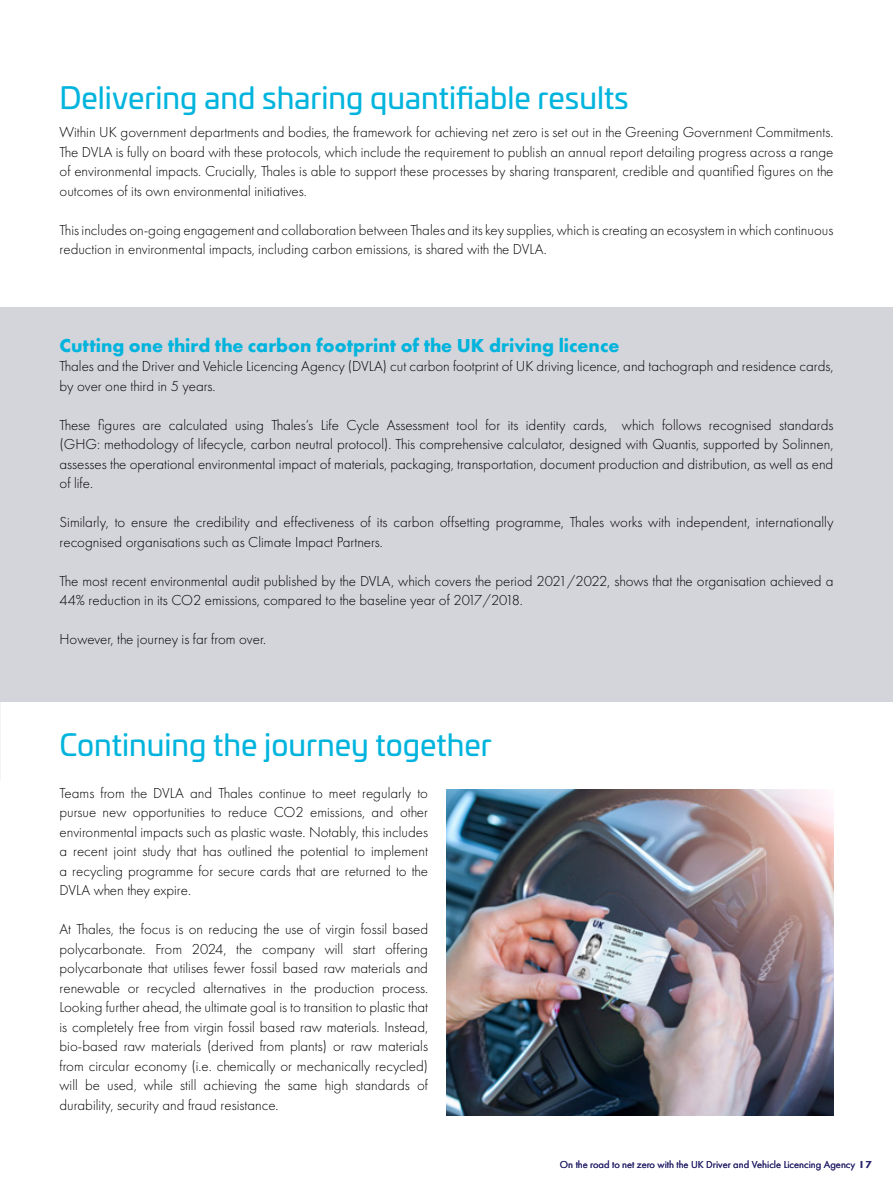
<style>
.page{position:relative;width:893px;height:1191px;background:#fff}
.page>*{position:absolute;margin:0;border:0;box-sizing:border-box;transform-origin:0 0}
.t1{font:30px "Univia Pro";color:#00b4dd}
.t2{font:700 19.5px "Futura PT";color:#00b4dd}
.t3{font:300 15px/19.5px "Futura PT";color:#000;text-align:justify}
.t4{font:10.5px "Futura PT";color:#2c286d}
.s1{font-weight:600}
</style>
<div class="page">
<div style="left:0;top:307px;width:893px;height:395px;background:#d4d4db"></div>
<img style="left:446px;top:789px;width:387px;height:326px">
<h1 class="t1" style="left:60px;top:75px;width:571px">Delivering and sharing quantifiable results</h1>
<p class="t3" style="left:60px;top:122px;width:775px">Within UK government departments and bodies, the framework for achieving net zero is set out in the Greening Government Commitments.<br>The DVLA is fully on board with these protocols, which include the requirement to publish an annual report detailing progress across a range of environmental impacts. Crucially, Thales is able to support these processes by sharing transparent, credible and quantified figures on the outcomes of its own environmental initiatives.</p>
<p class="t3" style="left:60px;top:220px;width:775px">This includes on-going engagement and collaboration between Thales and its key supplies, which is creating an ecosystem in which continuous reduction in environmental impacts, including carbon emissions, is shared with the DVLA.</p>
<h2 class="t2" style="left:60px;top:332px;width:561px">Cutting one third the carbon footprint of the UK driving licence</h2>
<p class="t3" style="left:60px;top:356px;width:775px">Thales and the Driver and Vehicle Licencing Agency (DVLA) cut carbon footprint of UK driving licence, and tachograph and residence cards, by over one third in 5 years.</p>
<p class="t3" style="left:60px;top:415px;width:775px">These figures are calculated using Thales’s Life Cycle Assessment tool for its identity cards, which follows recognised standards (GHG: methodology of lifecycle, carbon neutral protocol). This comprehensive calculator, designed with Quantis, supported by Solinnen, assesses the operational environmental impact of materials, packaging, transportation, document production and distribution, as well as end of life.</p>
<p class="t3" style="left:60px;top:512px;width:775px">Similarly, to ensure the credibility and effectiveness of its carbon offsetting programme, Thales works with independent, internationally recognised organisations such as Climate Impact Partners.</p>
<p class="t3" style="left:60px;top:571px;width:775px">The most recent environmental audit published by the DVLA, which covers the period 2021/2022, shows that the organisation achieved a<br>44% reduction in its CO2 emissions, compared to the baseline year of 2017/2018.</p>
<p class="t3" style="left:60px;top:629px;width:208px">However, the journey is far from over.</p>
<h1 class="t1" style="left:60px;top:722px;width:434px">Continuing the journey together</h1>
<p class="t3" style="left:60px;top:783px;width:370px">Teams from the DVLA and Thales continue to meet regularly to pursue new opportunities to reduce CO2 emissions, and other environmental impacts such as plastic waste. Notably, this includes a recent joint study that has outlined the potential to implement a recycling programme for secure cards that are returned to the DVLA when they expire.</p>
<p class="t3" style="left:60px;top:919px;width:370px">At Thales, the focus is on reducing the use of virgin fossil based polycarbonate. From 2024, the company will start offering polycarbonate that utilises fewer fossil based raw materials and renewable or recycled alternatives in the production process.<br>Looking further ahead, the ultimate goal is to transition to plastic that is completely free from virgin fossil based raw materials. Instead, bio-based raw materials (derived from plants) or raw materials from circular economy (i.e. chemically or mechanically recycled) will be used, while still achieving the same high standards of durability, security and fraud resistance.</p>
<p class="t4" style="left:560px;top:1158px;width:313px">On the road to net zero with the UK Driver and Vehicle Licencing Agency <span class="s1">I 7</span></p>
</div>
